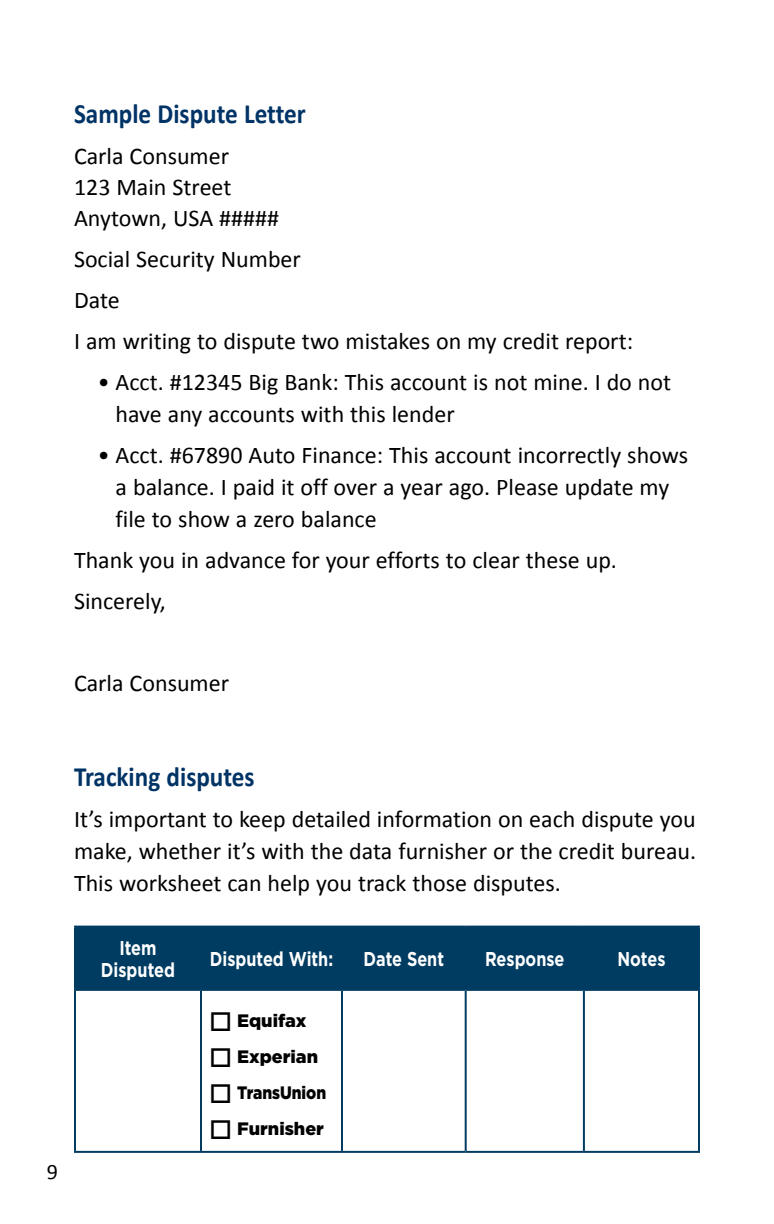
<style>
.page{position:relative;width:774px;height:1224px;background:#fff}
.page>*{position:absolute;margin:0;border:0;box-sizing:border-box;transform-origin:0 0}
.t1{font:700 28px "Calibri";color:#036;scale:.9 1}
.t2{font:24px/32px "Calibri";color:#000}
.t3{font:22px "Calibri";color:#000}
.t4{font:700 20px/22px "Gotham";color:#fff;text-align:center;scale:.81 1}
.t5{font:900 18px "Gotham";color:#000}
.t6{font:900 18px "Gotham";color:#000;scale:.86 1}
</style>
<div class="page">
<div style="left:76px;top:928px;width:622px;height:61px;background:#003c62"></div>
<hr style="left:74px;top:926px;width:127px;height:2px;background:#003c62">
<hr style="left:74px;top:928px;width:2px;height:61px;background:#003c62">
<hr style="left:201px;top:926px;width:141px;height:2px;background:#003c62">
<hr style="left:200px;top:928px;width:2px;height:61px;background:#003c62">
<hr style="left:200px;top:991px;width:2px;height:160px;background:#003c62">
<hr style="left:342px;top:926px;width:124px;height:2px;background:#003c62">
<hr style="left:341px;top:928px;width:2px;height:61px;background:#003c62">
<hr style="left:341px;top:991px;width:2px;height:160px;background:#003c62">
<hr style="left:466px;top:926px;width:118px;height:2px;background:#003c62">
<hr style="left:465px;top:928px;width:2px;height:61px;background:#003c62">
<hr style="left:465px;top:991px;width:2px;height:160px;background:#003c62">
<hr style="left:584px;top:926px;width:116px;height:2px;background:#003c62">
<hr style="left:583px;top:928px;width:2px;height:61px;background:#003c62">
<hr style="left:698px;top:928px;width:2px;height:61px;background:#003c62">
<hr style="left:583px;top:991px;width:2px;height:160px;background:#003c62">
<hr style="left:74px;top:989px;width:127px;height:2px;background:#003c62">
<hr style="left:201px;top:989px;width:141px;height:2px;background:#003c62">
<hr style="left:342px;top:989px;width:124px;height:2px;background:#003c62">
<hr style="left:466px;top:989px;width:118px;height:2px;background:#003c62">
<hr style="left:584px;top:989px;width:116px;height:2px;background:#003c62">
<hr style="left:74px;top:991px;width:2px;height:160px;background:#003c62">
<hr style="left:698px;top:991px;width:2px;height:160px;background:#003c62">
<hr style="left:74px;top:1151px;width:127px;height:2px;background:#003c62">
<hr style="left:201px;top:1151px;width:141px;height:2px;background:#003c62">
<hr style="left:342px;top:1151px;width:124px;height:2px;background:#003c62">
<hr style="left:466px;top:1151px;width:118px;height:2px;background:#003c62">
<hr style="left:584px;top:1151px;width:116px;height:2px;background:#003c62">
<p class="t1" style="left:74px;top:95px;width:259px">Sample Dispute Letter</p>
<p class="t2" style="left:74px;top:140px;width:207px;line-height:31px">Carla Consumer<br>123 Main Street<br>Anytown, USA #####</p>
<p class="t2" style="left:74px;top:238px;width:561px;line-height:41px">Social Security Number<br>Date<br>I am writing to dispute two mistakes on my credit report:</p>
<p class="t2" style="left:116px;top:366px;width:557px;text-indent:-18px">• Acct. #12345 Big Bank: This account is not mine. I do not have any accounts with this lender</p>
<p class="t2" style="left:116px;top:439px;width:574px;text-indent:-18px">• Acct. #67890 Auto Finance: This account incorrectly shows a balance. I paid it off over a year ago. Please update my file to show a zero balance</p>
<p class="t2" style="left:74px;top:539px;width:544px;line-height:41px">Thank you in advance for your efforts to clear these up.<br>Sincerely,</p>
<p class="t2" style="left:74px;top:667px;width:157px">Carla Consumer</p>
<p class="t1" style="left:74px;top:758px;width:202px">Tracking disputes</p>
<p class="t2" style="left:74px;top:803px;width:624px;text-align:justify">It’s important to keep detailed information on each dispute you make, whether it’s with the data furnisher or the credit bureau.<br>This worksheet can help you track those disputes.</p>
<p class="t3" style="left:47px;top:1157px;width:13px">9</p>
<p class="t4" style="left:101px;top:937px;width:93px">Item<br>Disputed</p>
<p class="t4" style="left:210px;top:948px;width:154px">Disputed With:</p>
<p class="t4" style="left:364px;top:948px;width:101px">Date Sent</p>
<p class="t4" style="left:485px;top:948px;width:100px">Response</p>
<p class="t4" style="left:617px;top:948px;width:61px">Notes</p>
<p class="t5" style="left:209px;top:1010px;width:99px">□ Equifax</p>
<p class="t5" style="left:209px;top:1046px;width:111px">□ Experian</p>
<p class="t6" style="left:209px;top:1082px;width:138px">□ TransUnion</p>
<p class="t5" style="left:209px;top:1118px;width:117px">□ Furnisher</p>
</div>
